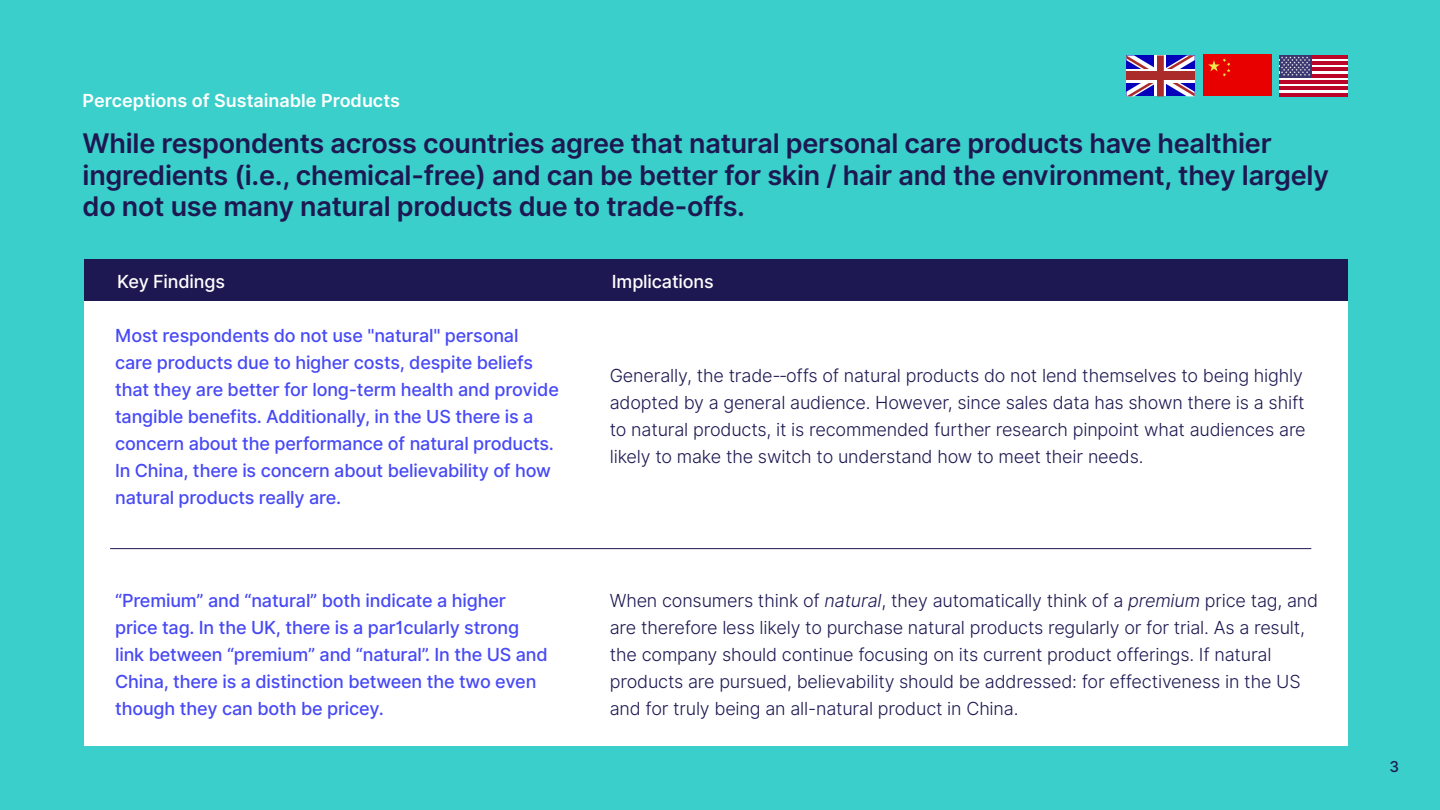
<style>
.page{position:relative;width:1440px;height:810px;background:#3acfca}
.page>*{position:absolute;margin:0;border:0;box-sizing:border-box;transform-origin:0 0}
.t1{font:600 27px/31.5px "Inter";letter-spacing:-.01em;color:#1d1852}
.t2{font:18px/27px "Inter Light BETA";letter-spacing:-.01em;color:#1d1852}
.t3{font:500 18px/27px "Inter";letter-spacing:-.01em;color:#4749f5}
.t4{font:600 18px "Inter";color:#fff}
.t5{font:500 18px "Inter";letter-spacing:-.01em;color:#fff}
.t6{font:500 15px "Inter";color:#1d1852}
.s1{font-family:"Inter Light Italic BETA"}
</style>
<div class="page">
<div style="left:84px;top:301px;width:1264px;height:445px;background:#fff"></div>
<div style="left:84px;top:260px;width:1264px;height:41px;background:#1d1852"></div>
<hr style="left:110px;top:548px;width:1201px;height:1px;background:#1d1852">
<div style="left:1203px;top:55px;width:68px;height:41px;background:#e80000"></div>
<svg style="left:1208px;top:58px;width:22px;height:19px"></svg>
<svg style="left:1126px;top:55px;width:68px;height:41px;background:#9a679a"></svg>
<svg style="left:1280px;top:58px;width:68px;height:35px"></svg>
<hr style="left:1280px;top:93px;width:68px;height:3px;background:#ba0529">
<hr style="left:1280px;top:87px;width:68px;height:3px;background:#ba0529">
<hr style="left:1280px;top:80px;width:68px;height:4px;background:#ba0529">
<hr style="left:1280px;top:74px;width:68px;height:3px;background:#ba0529">
<hr style="left:1280px;top:68px;width:68px;height:3px;background:#ba0529">
<hr style="left:1280px;top:61px;width:68px;height:4px;background:#ba0529">
<hr style="left:1280px;top:55px;width:68px;height:3px;background:#ba0529">
<div style="left:1280px;top:55px;width:31px;height:22px;background:#3b3870"></div>
<svg style="left:1281px;top:56px;width:29px;height:20px"></svg>
<p class="t4" style="left:83px;top:88px;width:319px">Perceptions of Sustainable Products</p>
<p class="t1" style="left:83px;top:128px;width:1247px">While respondents across countries agree that natural personal care products have healthier ingredients (i.e., chemical-free) and can be better for skin / hair and the environment, they largely do not use many natural products due to trade-offs.</p>
<p class="t5" style="left:117px;top:268px;width:109px">Key Findings</p>
<p class="t5" style="left:612px;top:268px;width:103px">Implications</p>
<p class="t3" style="left:115px;top:322px;width:445px">Most respondents do not use "natural" personal care products due to higher costs, despite beliefs that they are better for long-term health and provide tangible benefits. Additionally, in the US there is a concern about the performance of natural products.<br>In China, there is concern about believability of how natural products really are.</p>
<p class="t2" style="left:610px;top:362px;width:697px">Generally, the trade-‐offs of natural products do not lend themselves to being highly adopted by a general audience. However, since sales data has shown there is a shift to natural products, it is recommended further research pinpoint what audiences are likely to make the switch to understand how to meet their needs.</p>
<p class="t3" style="left:115px;top:587px;width:434px">“Premium” and “natural” both indicate a higher price tag. In the UK, there is a par1cularly strong link between “premium” and “natural”. In the US and China, there is a distinction between the two even though they can both be pricey.</p>
<p class="t2" style="left:610px;top:587px;width:710px">When consumers think of <span class="s1">natural</span>, they automatically think of a <span class="s1">premium</span> price tag, and are therefore less likely to purchase natural products regularly or for trial. As a result, the company should continue focusing on its current product offerings. If natural products are pursued, believability should be addressed: for effectiveness in the US and for truly being an all-natural product in China.</p>
<p class="t6" style="left:1389px;top:756px;width:11px">3</p>
</div>
